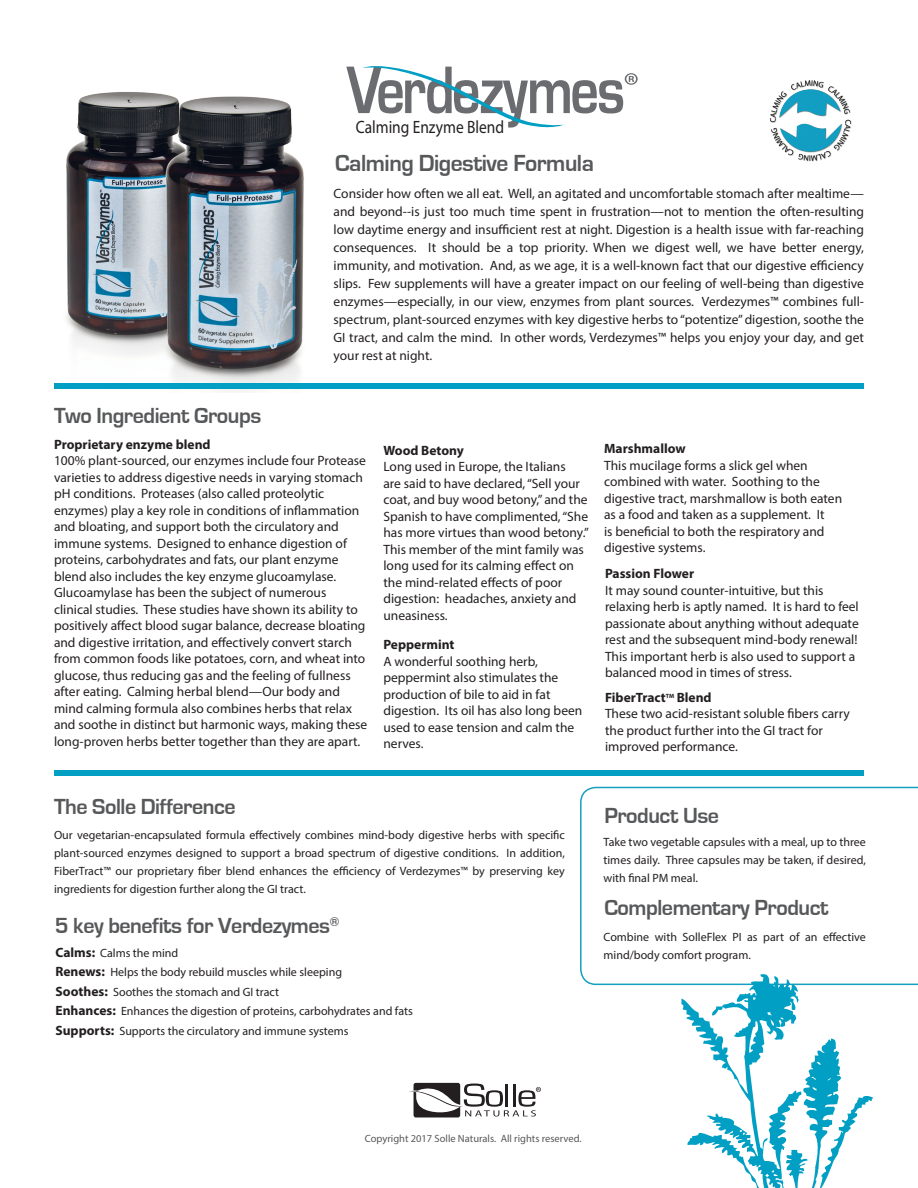
<style>
.page{position:relative;width:918px;height:1188px;background:#fff}
.page>*{position:absolute;margin:0;border:0;box-sizing:border-box;transform-origin:0 0}
.t1{font:700 69.75px "Eurostile";letter-spacing:-.03em;color:#6b6c6f;scale:.81 1}
.t2{font:700 24px "Eurostile";letter-spacing:-.02em;color:#57585a}
.t3{font:700 22.5px "Eurostile";letter-spacing:-.02em;color:#57585a}
.t4{font:17.85px "Myriad Pro";color:#231f20;scale:.86 1}
.t5{font:13.65px "Myriad Pro";letter-spacing:.06em;color:#231f20;scale:1.31 1}
.t6{font:13.5px/16.5px "Myriad Pro";color:#231f20}
.t7{font:700 13.5px "Myriad Pro";color:#231f20}
.t8{font:12px/18px "Myriad Pro";color:#231f20;text-align:justify}
.t9{font:10.5px "Myriad Pro";color:#57585a}
.t10{font:7.8px "Myriad Pro";letter-spacing:.04em;color:#231f20;scale:1.29 1}
.s1{font-weight:700;font-size:13.5px}
</style>
<div class="page">
<svg style="left:409px;top:1083px;width:132px;height:34px"></svg>
<img style="left:66px;top:92px;width:91px;height:264px">
<img style="left:157px;top:93px;width:147px;height:299px">
<svg style="left:363px;top:66px;width:201px;height:62px"></svg>
<svg style="left:625px;top:73px;width:13px;height:12px"></svg>
<img style="left:770px;top:80px;width:82px;height:82px">
<div style="left:54px;top:383px;width:809px;height:6px;background:#009fc3"></div>
<div style="left:54px;top:770px;width:809px;height:6px;background:#009fc3"></div>
<svg style="left:580px;top:787px;width:338px;height:198px"></svg>
<svg style="left:681px;top:973px;width:192px;height:215px"></svg>
<p class="t1" style="left:347px;top:52px;width:345px">Verdezymes</p>
<p class="t4" style="left:356px;top:116px;width:174px">Calming Enzyme Blend</p>
<p class="t2" style="left:335px;top:150px;width:260px">Calming Digestive Formula</p>
<p class="t3" style="left:54px;top:403px;width:209px">Two Ingredient Groups</p>
<p class="t6" style="left:334px;top:184px;width:532px;line-height:18px;text-align:justify">Consider how often we all eat. Well, an agitated and uncomfortable stomach after mealtime— and beyond--is just too much time spent in frustration—not to mention the often-resulting low daytime energy and insufficient rest at night. Digestion is a health issue with far-reaching consequences. It should be a top priority. When we digest well, we have better energy, immunity, and motivation. And, as we age, it is a well-known fact that our digestive efficiency slips. Few supplements will have a greater impact on our feeling of well-being than digestive enzymes—especially, in our view, enzymes from plant sources. Verdezymes™ combines full&shy;spectrum, plant-sourced enzymes with key digestive herbs to “potentize” digestion, soothe the GI tract, and calm the mind. In other words, Verdezymes™ helps you enjoy your day, and get your rest at night.</p>
<p class="t10" style="left:383px;top:298px;width:82px">STAMINA EMPOWERED</p>
<p class="t7" style="left:54px;top:436px;width:158px">Proprietary enzyme blend</p>
<p class="t6" style="left:54px;top:452px;width:315px">100% plant-sourced, our enzymes include four Protease varieties to address digestive needs in varying stomach pH conditions. Proteases (also called proteolytic enzymes) play a key role in conditions of inflammation and bloating, and support both the circulatory and immune systems. Designed to enhance digestion of proteins, carbohydrates and fats, our plant enzyme blend also includes the key enzyme glucoamylase.<br>Glucoamylase has been the subject of numerous clinical studies. These studies have shown its ability to positively affect blood sugar balance, decrease bloating and digestive irritation, and effectively convert starch from common foods like potatoes, corn, and wheat into glucose, thus reducing gas and the feeling of fullness after eating. Calming herbal blend—Our body and mind calming formula also combines herbs that relax and soothe in distinct but harmonic ways, making these long-proven herbs better together than they are apart.</p>
<p class="t7" style="left:383px;top:441px;width:82px">Wood Betony</p>
<p class="t6" style="left:383px;top:458px;width:207px">Long used in Europe, the Italians<br>are said to have declared, “Sell your coat, and buy wood betony,” and the<br>Spanish to have complimented, “She has more virtues than wood betony.”<br>This member of the mint family was long used for its calming effect on the mind-related effects of poor digestion: headaches, anxiety and uneasiness.</p>
<p class="t5" style="left:356px;top:505px;width:105px">Clarifying Detox</p>
<p class="t7" style="left:383px;top:636px;width:73px">Peppermint</p>
<p class="t6" style="left:383px;top:653px;width:200px">A wonderful soothing herb, peppermint also stimulates the production of bile to aid in fat digestion. Its oil has also long been used to ease tension and calm the nerves.</p>
<p class="t7" style="left:604px;top:440px;width:83px">Marshmallow</p>
<p class="t6" style="left:604px;top:457px;width:240px">This mucilage forms a slick gel when combined with water. Soothing to the digestive tract, marshmallow is both eaten as a food and taken as a supplement. It<br>is beneficial to both the respiratory and digestive systems.</p>
<p class="t7" style="left:605px;top:565px;width:91px">Passion Flower</p>
<p class="t6" style="left:605px;top:582px;width:255px">It may sound counter-intuitive, but this relaxing herb is aptly named. It is hard to feel passionate about anything without adequate rest and the subsequent mind-body renewal!<br>This important herb is also used to support a balanced mood in times of stress.</p>
<p class="t7" style="left:605px;top:689px;width:108px">FiberTract<sup>TM</sup> Blend</p>
<p class="t6" style="left:605px;top:705px;width:246px">These two acid-resistant soluble fibers carry the product further into the GI tract for improved performance.</p>
<p class="t3" style="left:54px;top:794px;width:183px">The Solle Difference</p>
<p class="t3" style="left:604px;top:804px;width:116px">Product Use</p>
<p class="t8" style="left:54px;top:826px;width:512px">Our vegetarian-encapsulated formula effectively combines mind-body digestive herbs with specific plant-sourced enzymes designed to support a broad spectrum of digestive conditions. In addition, FiberTract™ our proprietary fiber blend enhances the efficiency of Verdezymes™ by preserving key ingredients for digestion further along the GI tract.</p>
<p class="t8" style="left:604px;top:833px;width:264px">Take two vegetable capsules with a meal, up to three times daily. Three capsules may be taken, if desired, with final PM meal.</p>
<p class="t8" style="left:604px;top:928px;width:264px">Combine with SolleFlex PI as part of an effective mind/body comfort program.</p>
<p class="t3" style="left:604px;top:896px;width:226px">Complementary Product</p>
<p class="t3" style="left:55px;top:913px;width:286px">5 key benefits for Verdezymes<sup>®</sup></p>
<p class="t8" style="left:56px;top:944px;width:124px"><span class="s1">Calms:</span> Calms the mind</p>
<p class="t8" style="left:56px;top:963px;width:288px"><span class="s1">Renews:</span> Helps the body rebuild muscles while sleeping</p>
<p class="t8" style="left:56px;top:983px;width:225px"><span class="s1">Soothes:</span> Soothes the stomach and GI tract</p>
<p class="t8" style="left:56px;top:1002px;width:359px"><span class="s1">Enhances:</span> Enhances the digestion of proteins, carbohydrates and fats</p>
<p class="t8" style="left:56px;top:1022px;width:295px"><span class="s1">Supports:</span> Supports the circulatory and immune systems</p>
<p class="t9" style="left:365px;top:1132px;width:218px">Copyright 2017 Solle Naturals. All rights reserved.</p>
</div>
